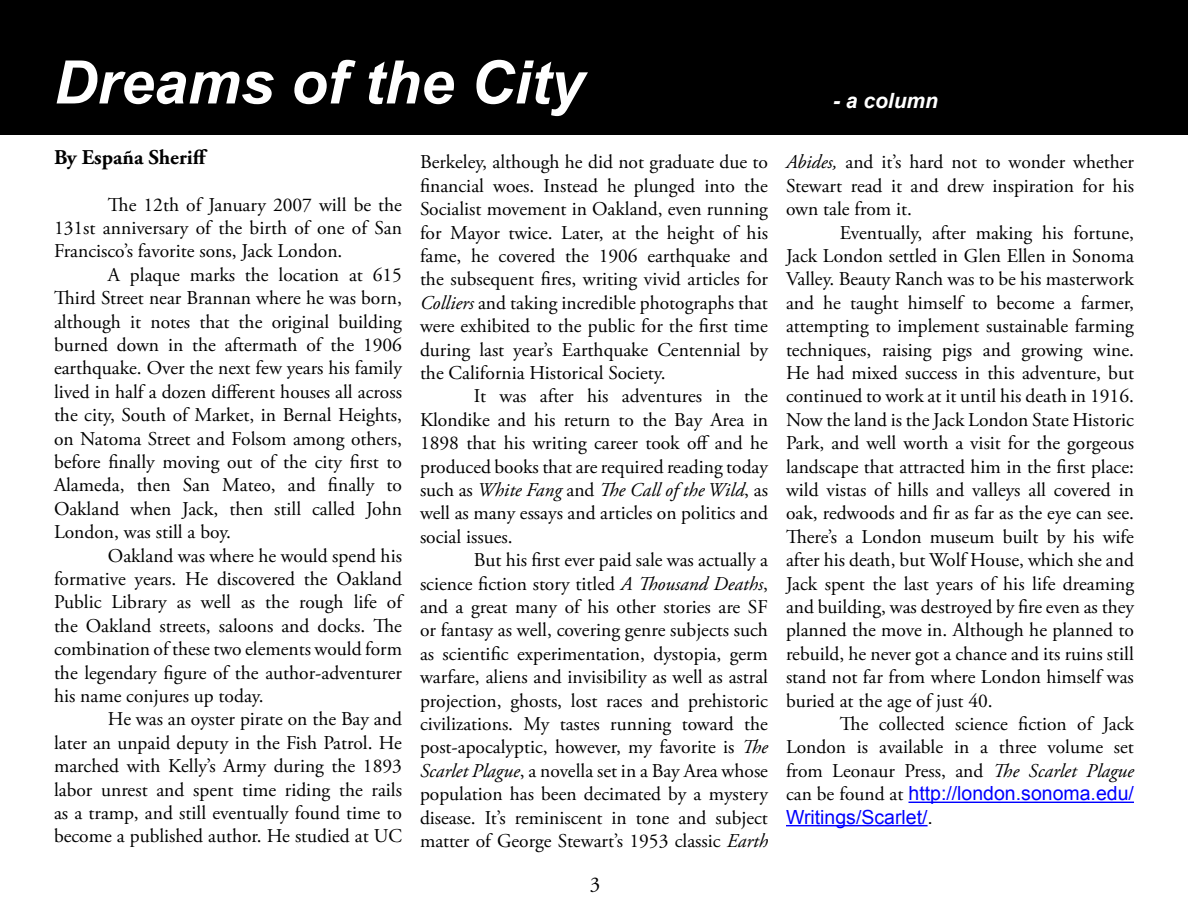
<style>
.page{position:relative;width:1188px;height:918px;background:#fff}
.page>*{position:absolute;margin:0;border:0;box-sizing:border-box;transform-origin:0 0}
.t1{font:italic 700 60px "Arial";color:#fff}
.t2{font:700 21px "Adobe Garamond Pro";color:#000}
.t3{font:italic 700 21px "Arial";color:#fff}
.t4{font:19.5px/23.4px "Adobe Garamond Pro";color:#000;text-align:justify}
.t5{font:19.5px/23.4px "Arial";color:#00f}
.s1{font-style:italic}
.s2{font-family:"Adobe Garamond Pro";color:#000}
.s3{color:#000}
</style>
<div class="page">
<div style="left:1px;top:1px;width:1186px;height:133px;background:#000"></div>
<div style="left:0;top:0;width:1188px;height:135px;border:2px solid #000"></div>
<hr style="left:909px;top:802px;width:225px;height:1px;background:#00f">
<hr style="left:786px;top:825px;width:142px;height:1px;background:#00f">
<h1 class="t1" style="left:54px;top:43px;width:532px">Dreams of the City</h1>
<p class="t2" style="left:54px;top:145px;width:155px">By España Sheriff</p>
<p class="t4" style="left:54px;top:193px;width:350px;text-indent:54px">The 12th of January 2007 will be the 131st anniversary of the birth of one of San Francisco’s favorite sons, Jack London.</p>
<p class="t4" style="left:54px;top:264px;width:350px;text-indent:54px">A plaque marks the location at 615<br>Third Street near Brannan where he was born, although it notes that the original building burned down in the aftermath of the 1906 earthquake. Over the next few years his family lived in half a dozen different houses all across the city, South of Market, in Bernal Heights, on Natoma Street and Folsom among others, before finally moving out of the city first to Alameda, then San Mateo, and finally to Oakland when Jack, then still called John London, was still a boy.</p>
<p class="t4" style="left:54px;top:544px;width:350px;text-indent:54px">Oakland was where he would spend his formative years. He discovered the Oakland Public Library as well as the rough life of the Oakland streets, saloons and docks. The combination of these two elements would form the legendary figure of the author-adventurer his name conjures up today.</p>
<p class="t4" style="left:54px;top:708px;width:350px;text-indent:54px">He was an oyster pirate on the Bay and later an unpaid deputy in the Fish Patrol. He marched with Kelly’s Army during the 1893 labor unrest and spent time riding the rails as a tramp, and still eventually found time to become a published author. He studied at UC</p>
<p class="t4" style="left:420px;top:151px;width:350px">Berkeley, although he did not graduate due to financial woes. Instead he plunged into the Socialist movement in Oakland, even running for Mayor twice. Later, at the height of his fame, he covered the 1906 earthquake and the subsequent fires, writing vivid articles for <span class="s1">Colliers</span> and taking incredible photographs that were exhibited to the public for the first time during last year’s Earthquake Centennial by the California Historical Society.</p>
<p class="t4" style="left:420px;top:385px;width:350px;text-indent:54px">It was after his adventures in the Klondike and his return to the Bay Area in 1898 that his writing career took off and he produced books that are required reading today such as <span class="s1">White Fang</span> and <span class="s1">The Call of the Wild</span>, as well as many essays and articles on politics and social issues.</p>
<p class="t4" style="left:420px;top:549px;width:350px;text-indent:54px">But his first ever paid sale was actually a science fiction story titled <span class="s1">A Thousand Deaths</span>, and a great many of his other stories are SF or fantasy as well, covering genre subjects such as scientific experimentation, dystopia, germ warfare, aliens and invisibility as well as astral projection, ghosts, lost races and prehistoric civilizations. My tastes running toward the post-apocalyptic, however, my favorite is <span class="s1">The Scarlet Plague</span>, a novella set in a Bay Area whose population has been decimated by a mystery disease. It’s reminiscent in tone and subject matter of George Stewart’s 1953 classic <span class="s1">Earth</span></p>
<p class="t3" style="left:833px;top:87px;width:107px">- a column</p>
<p class="t4" style="left:786px;top:151px;width:349px"><span class="s1">Abides,</span> and it’s hard not to wonder whether Stewart read it and drew inspiration for his own tale from it.</p>
<p class="t4" style="left:786px;top:221px;width:350px;text-indent:54px">Eventually, after making his fortune, Jack London settled in Glen Ellen in Sonoma Valley. Beauty Ranch was to be his masterwork and he taught himself to become a farmer, attempting to implement sustainable farming techniques, raising pigs and growing wine.<br>He had mixed success in this adventure, but continued to work at it until his death in 1916.<br>Now the land is the Jack London State Historic Park, and well worth a visit for the gorgeous landscape that attracted him in the first place: wild vistas of hills and valleys all covered in oak, redwoods and fir as far as the eye can see.<br>There’s a London museum built by his wife after his death, but Wolf House, which she and Jack spent the last years of his life dreaming and building, was destroyed by fire even as they planned the move in. Although he planned to rebuild, he never got a chance and its ruins still stand not far from where London himself was buried at the age of just 40.</p>
<p class="t4" style="left:786px;top:713px;width:350px;text-indent:54px">The collected science fiction of Jack London is available in a three volume set from Leonaur Press, and <span class="s1">The Scarlet Plague</span></p>
<p class="t5" style="left:786px;top:782px;width:349px"><span class="s2">can be found at</span> http://london.sonoma.edu/<br>Writings/Scarlet/<span class="s3">.</span></p>
</div>
